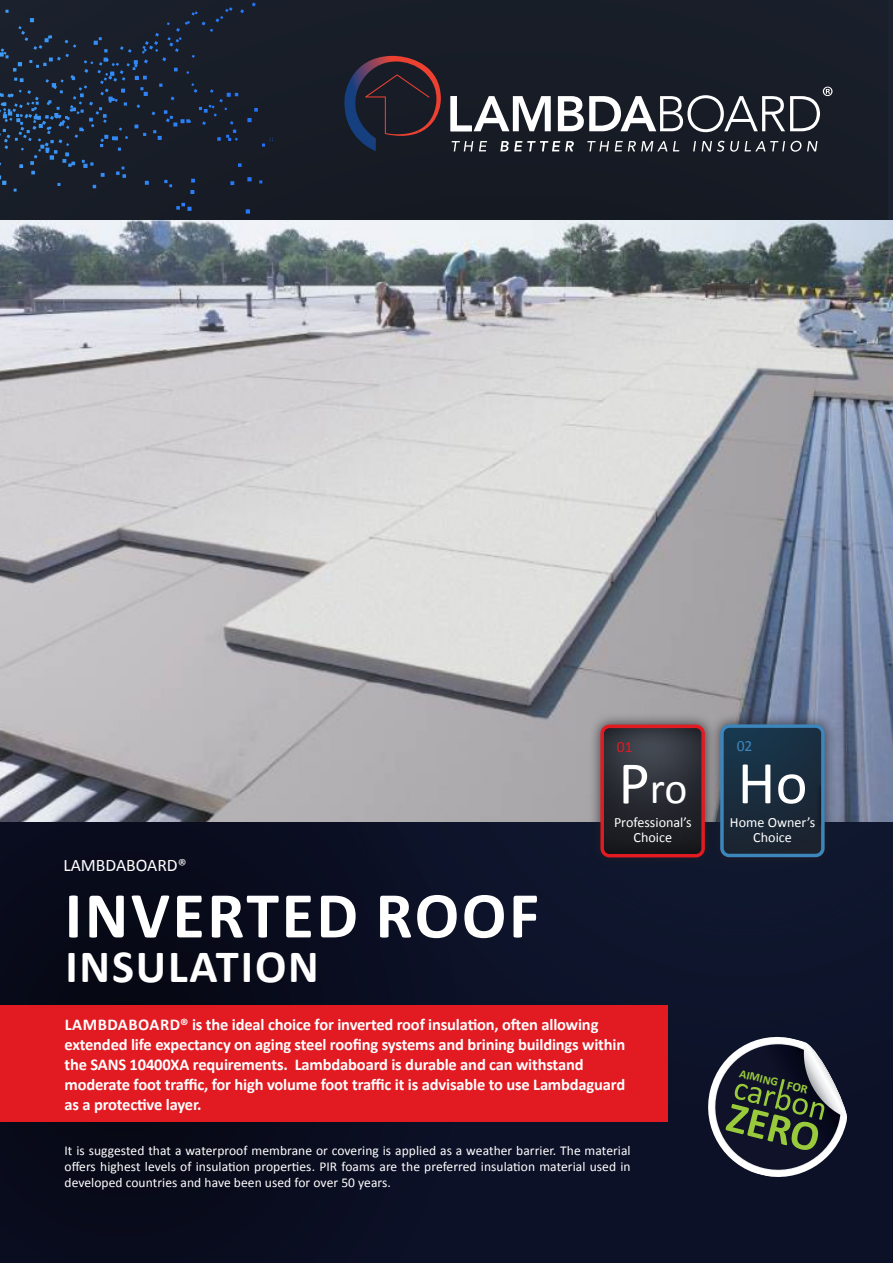
<style>
.page{position:relative;width:893px;height:1263px;background:#fff}
.page>*{position:absolute;margin:0;border:0;box-sizing:border-box;transform-origin:0 0}
.t1{font:700 66px "Calibri";letter-spacing:.04em;color:#fff}
.t2{font:60.9px "Calibri";color:#fff}
.t3{font:700 46.5px "Calibri";letter-spacing:.04em;color:#fff}
.t4{font:43.65px "Calibri";color:#fff}
.t5{font:700 42.9px "Calibri";color:#99ca3b}
.t6{font:17.55px "Calibri";color:#fff}
.t7{font:700 16.5px/19.8px "Calibri";letter-spacing:-.01em;color:#fff}
.t8{font:15.6px "Calibri";color:#e21a21}
.t9{font:15.6px "Calibri";color:#3d86bc}
.t10{font:14.1px/15px "Calibri";color:#fff;text-align:center}
.BODY_COPY{font:13.5px/16px "Calibri";letter-spacing:.005em;color:#fff;text-align:justify}
.t11{font:700 11.85px "Calibri";color:#99ca3b}
.s1{font-size:60.9px}
.s2{font-size:12.6px}
</style>
<div class="page">
<div style="left:0;top:0;width:887px;height:221px;background:#181d27"></div>
<div style="left:0;top:0;width:256px;height:35px;background:#1a202b"></div>
<svg style="left:344px;top:56px;width:97px;height:95px;background:#2a2330"></svg>
<svg style="left:452px;top:141px;width:21px;height:10px"></svg>
<svg style="left:479px;top:141px;width:8px;height:10px"></svg>
<svg style="left:500px;top:141px;width:74px;height:10px"></svg>
<svg style="left:587px;top:141px;width:22px;height:10px"></svg>
<svg style="left:615px;top:141px;width:52px;height:10px"></svg>
<svg style="left:673px;top:141px;width:6px;height:10px"></svg>
<svg style="left:693px;top:141px;width:124px;height:11px"></svg>
<svg style="left:451px;top:96px;width:100px;height:35px"></svg>
<svg style="left:558px;top:87px;width:274px;height:45px"></svg>
<div style="left:0;top:500px;width:893px;height:763px;background:#0d1128"></div>
<svg style="left:0;top:821px;width:459px;height:442px"></svg>
<img style="left:0;top:221px;width:893px;height:600px">
<div style="left:0;top:1006px;width:668px;height:116px;background:#e21a21"></div>
<div style="left:589px;top:713px;width:127px;height:156px;background:#231f20;opacity:.75"></div>
<img style="left:602px;top:726px;width:101px;height:130px">
<div style="left:600px;top:725px;width:105px;height:132px;border:3px solid #e21a21;border-radius:7px"></div>
<div style="left:709px;top:713px;width:127px;height:156px;background:#231f20;opacity:.75"></div>
<svg style="left:724px;top:728px;width:97px;height:125px;background:#192b3c"></svg>
<div style="left:720px;top:724px;width:105px;height:133px;border:3px solid #3d86bc;border-radius:7px"></div>
<svg style="left:708px;top:1036px;width:139px;height:141px"></svg>
<p class="t8" style="left:617px;top:737px;width:17px">01</p>
<p class="t6" style="left:63px;top:854px;width:125px">LAMBDABOARD®</p>
<p class="t1" style="left:65px;top:869px;width:476px">INVERTED ROOF</p>
<p class="t3" style="left:65px;top:934px;width:255px">INSULATION</p>
<h3 class="t4" style="left:618px;top:762px;width:70px"><span class="s1">P</span>ro</h3>
<p class="t10" style="left:614px;top:814px;width:79px">Professional’s<br>Choice</p>
<p class="t7" style="left:65px;top:1014px;width:562px">LAMBDABOARD® is the ideal choice for inverted roof insulation, often allowing extended life expectancy on aging steel roofing systems and brining buildings within the SANS 10400XA requirements. Lambdaboard is durable and can withstand moderate foot traffic, for high volume foot traffic it is advisable to use Lambdaguard as a protective layer.</p>
<p class="BODY_COPY" style="left:65px;top:1142px;width:568px">It is suggested that a waterproof membrane or covering is applied as a weather barrier. The material offers highest levels of insulation properties. PIR foams are the preferred insulation material used in developed countries and have been used for over 50 years.</p>
<p class="t9" style="left:737px;top:736px;width:17px">02</p>
<h2 class="t2" style="left:737px;top:745px;width:72px">Ho</h2>
<p class="t10" style="left:730px;top:814px;width:87px">Home Owner’s<br>Choice</p>
<p class="t11" style="left:742px;top:1065px;width:72px;rotate:14deg">AIMING <span class="s2">FOR</span></p>
<h3 class="t5" style="left:734px;top:1089px;width:96px;rotate:14deg">ZERO</h3>
</div>
